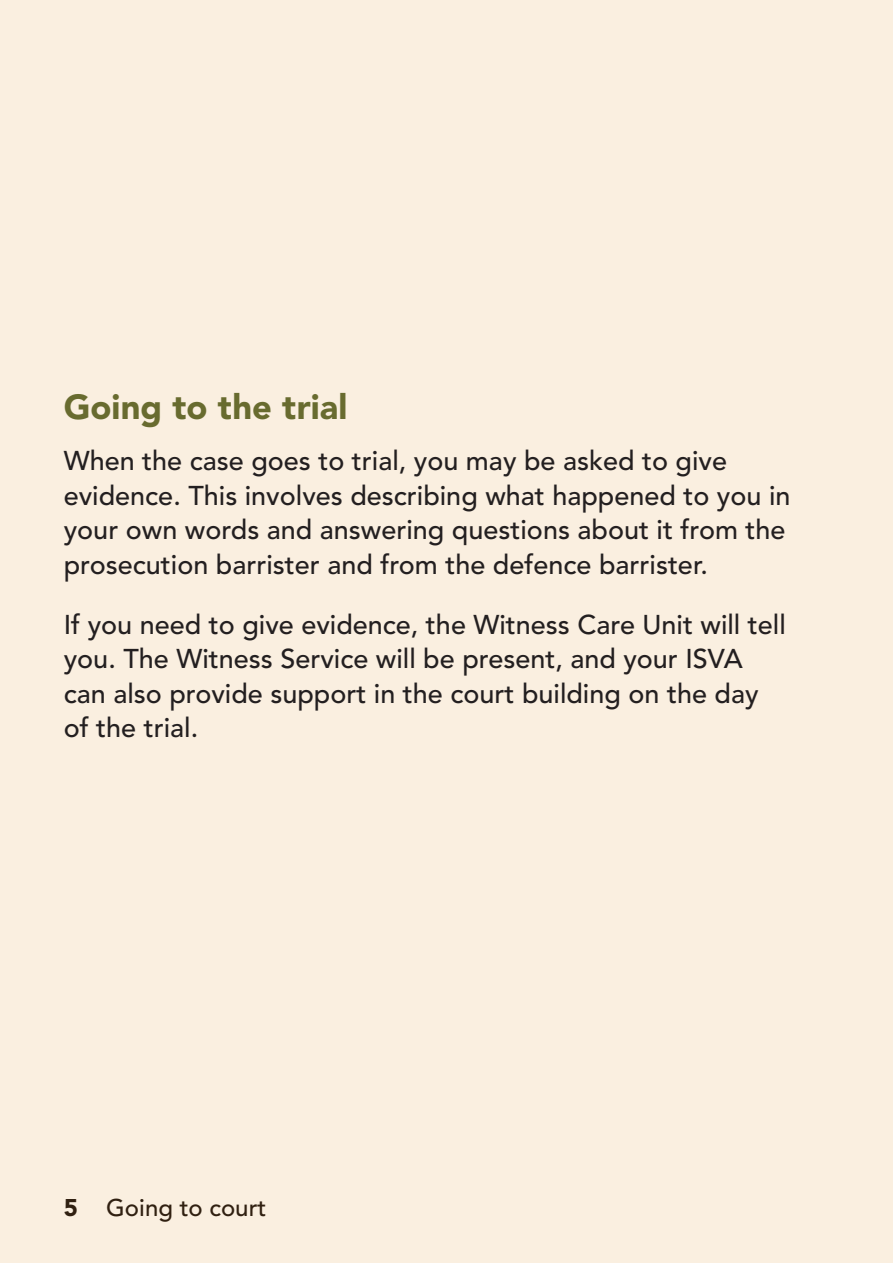
<style>
.page{position:relative;width:893px;height:1263px;background:#faefe0}
.page>*{position:absolute;margin:0;border:0;box-sizing:border-box;transform-origin:0 0}
.t1{font:900 34.5px "Avenir";color:#686b2f}
.t2{font:500 27px/34.5px "Avenir";color:#231f20}
.t3{font:500 24px "Avenir";color:#302011}
.s1{font-weight:900}
</style>
<div class="page">
<p class="t1" style="left:64px;top:386px;width:285px">Going to the trial</p>
<p class="t2" style="left:64px;top:444px;width:728px">When the case goes to trial, you may be asked to give evidence. This involves describing what happened to you in your own words and answering questions about it from the prosecution barrister and from the defence barrister.</p>
<p class="t2" style="left:64px;top:608px;width:724px">If you need to give evidence, the Witness Care Unit will tell you. The Witness Service will be present, and your ISVA can also provide support in the court building on the day of the trial.</p>
<p class="t3" style="left:64px;top:1194px;width:204px"><span class="s1">5</span> Going to court</p>
</div>
